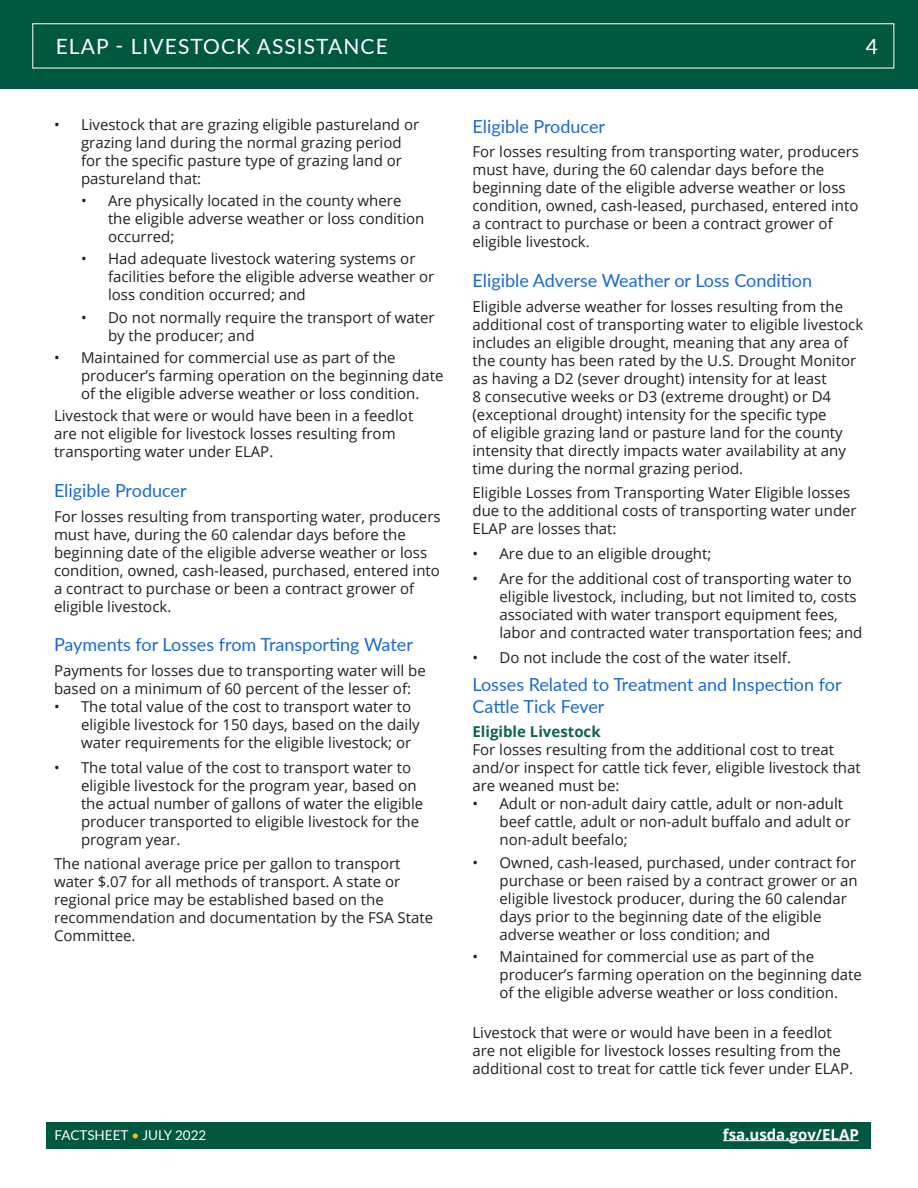
<style>
.page{position:relative;width:918px;height:1188px;background:#fff}
.page>*{position:absolute;margin:0;border:0;box-sizing:border-box;transform-origin:0 0}
.Subheader_1{font:21px "Lato";letter-spacing:.05em;color:#fff}
.Subheader_1-2{font:18px/21.6px "Lato";color:#1a6ad3}
.Body_Style{font:15px/18px "Open Sans";color:#231f20}
.Sub_Subheader{font:700 15px "Open Sans";color:#0f6546}
.Body_Style-2{font:700 15px "Open Sans";color:#fff}
.t1{font:13.5px "Lato";color:#fff}
.s1{color:#f6be16}
</style>
<div class="page">
<div style="left:0;top:0;width:918px;height:89px;background:#005840"></div>
<div style="left:47px;top:1122px;width:824px;height:27px;background:#005840"></div>
<hr style="left:723px;top:1140px;width:136px;height:1px;background:#fff">
<p class="Subheader_1" style="left:56px;top:31px;width:334px">ELAP - LIVESTOCK ASSISTANCE</p>
<p class="Subheader_1" style="left:866px;top:31px;width:14px">4</p>
<p class="Body_Style" style="left:81px;top:115px;width:340px;text-indent:-27px">• Livestock that are grazing eligible pastureland or grazing land during the normal grazing period for the specific pasture type of grazing land or pastureland that:</p>
<p class="Body_Style" style="left:108px;top:191px;width:318px;text-indent:-27px">• Are physically located in the county where the eligible adverse weather or loss condition occurred;</p>
<p class="Body_Style" style="left:108px;top:249px;width:328px;text-indent:-27px">• Had adequate livestock watering systems or facilities before the eligible adverse weather or loss condition occurred; and</p>
<p class="Body_Style" style="left:108px;top:308px;width:328px;text-indent:-27px">• Do not normally require the transport of water by the producer; and</p>
<p class="Body_Style" style="left:81px;top:348px;width:364px;text-indent:-27px">• Maintained for commercial use as part of the producer’s farming operation on the beginning date of the eligible adverse weather or loss condition.</p>
<p class="Body_Style" style="left:54px;top:406px;width:361px">Livestock that were or would have been in a feedlot are not eligible for livestock losses resulting from transporting water under ELAP.</p>
<p class="Subheader_1-2" style="left:54px;top:479px;width:134px">Eligible Producer</p>
<p class="Body_Style" style="left:54px;top:507px;width:388px">For losses resulting from transporting water, producers must have, during the 60 calendar days before the beginning date of the eligible adverse weather or loss condition, owned, cash-leased, purchased, entered into a contract to purchase or been a contract grower of eligible livestock.</p>
<p class="Subheader_1-2" style="left:54px;top:633px;width:360px">Payments for Losses from Transporting Water</p>
<p class="Body_Style" style="left:54px;top:661px;width:373px">Payments for losses due to transporting water will be based on a minimum of 60 percent of the lesser of:</p>
<p class="Body_Style" style="left:81px;top:697px;width:340px;text-indent:-27px">• The total value of the cost to transport water to eligible livestock for 150 days, based on the daily water requirements for the eligible livestock; or</p>
<p class="Body_Style" style="left:81px;top:758px;width:344px;text-indent:-27px">• The total value of the cost to transport water to eligible livestock for the program year, based on the actual number of gallons of water the eligible producer transported to eligible livestock for the program year.</p>
<p class="Body_Style" style="left:54px;top:855px;width:381px">The national average price per gallon to transport water $.07 for all methods of transport. A state or regional price may be established based on the recommendation and documentation by the FSA State Committee.</p>
<p class="Subheader_1-2" style="left:472px;top:114px;width:134px">Eligible Producer</p>
<p class="Body_Style" style="left:472px;top:143px;width:388px">For losses resulting from transporting water, producers must have, during the 60 calendar days before the beginning date of the eligible adverse weather or loss condition, owned, cash-leased, purchased, entered into a contract to purchase or been a contract grower of eligible livestock.</p>
<p class="Subheader_1-2" style="left:472px;top:269px;width:341px">Eligible Adverse Weather or Loss Condition</p>
<p class="Body_Style" style="left:472px;top:297px;width:392px">Eligible adverse weather for losses resulting from the additional cost of transporting water to eligible livestock includes an eligible drought, meaning that any area of the county has been rated by the U.S. Drought Monitor as having a D2 (sever drought) intensity for at least<br>8 consecutive weeks or D3 (extreme drought) or D4 (exceptional drought) intensity for the specific type<br>of eligible grazing land or pasture land for the county intensity that directly impacts water availability at any time during the normal grazing period.</p>
<p class="Body_Style" style="left:472px;top:484px;width:386px">Eligible Losses from Transporting Water Eligible losses due to the additional costs of transporting water under<br>ELAP are losses that:</p>
<p class="Body_Style" style="left:472px;top:544px;width:240px">• Are due to an eligible drought;</p>
<p class="Body_Style" style="left:500px;top:569px;width:365px;text-indent:-27px">• Are for the additional cost of transporting water to eligible livestock, including, but not limited to, costs associated with water transport equipment fees, labor and contracted water transportation fees; and</p>
<p class="Body_Style" style="left:472px;top:648px;width:320px">• Do not include the cost of the water itself.</p>
<p class="Subheader_1-2" style="left:472px;top:673px;width:371px">Losses Related to Treatment and Inspection for<br>Cattle Tick Fever</p>
<p class="Sub_Subheader" style="left:472px;top:721px;width:130px">Eligible Livestock</p>
<p class="Body_Style" style="left:472px;top:741px;width:390px">For losses resulting from the additional cost to treat and/or inspect for cattle tick fever, eligible livestock that are weaned must be:</p>
<p class="Body_Style" style="left:500px;top:795px;width:352px;text-indent:-27px">• Adult or non-adult dairy cattle, adult or non-adult beef cattle, adult or non-adult buffalo and adult or non-adult beefalo;</p>
<p class="Body_Style" style="left:500px;top:853px;width:360px;text-indent:-27px">• Owned, cash-leased, purchased, under contract for purchase or been raised by a contract grower or an eligible livestock producer, during the 60 calendar days prior to the beginning date of the eligible adverse weather or loss condition; and</p>
<p class="Body_Style" style="left:500px;top:947px;width:364px;text-indent:-27px">• Maintained for commercial use as part of the producer’s farming operation on the beginning date of the eligible adverse weather or loss condition.</p>
<p class="Body_Style" style="left:472px;top:1024px;width:382px">Livestock that were or would have been in a feedlot are not eligible for livestock losses resulting from the additional cost to treat for cattle tick fever under ELAP.</p>
<p class="t1" style="left:55px;top:1126px;width:153px">FACTSHEET <span class="s1">•</span> JULY 2022</p>
<p class="Body_Style-2" style="left:723px;top:1124px;width:137px">fsa.usda.gov/ELAP</p>
</div>
